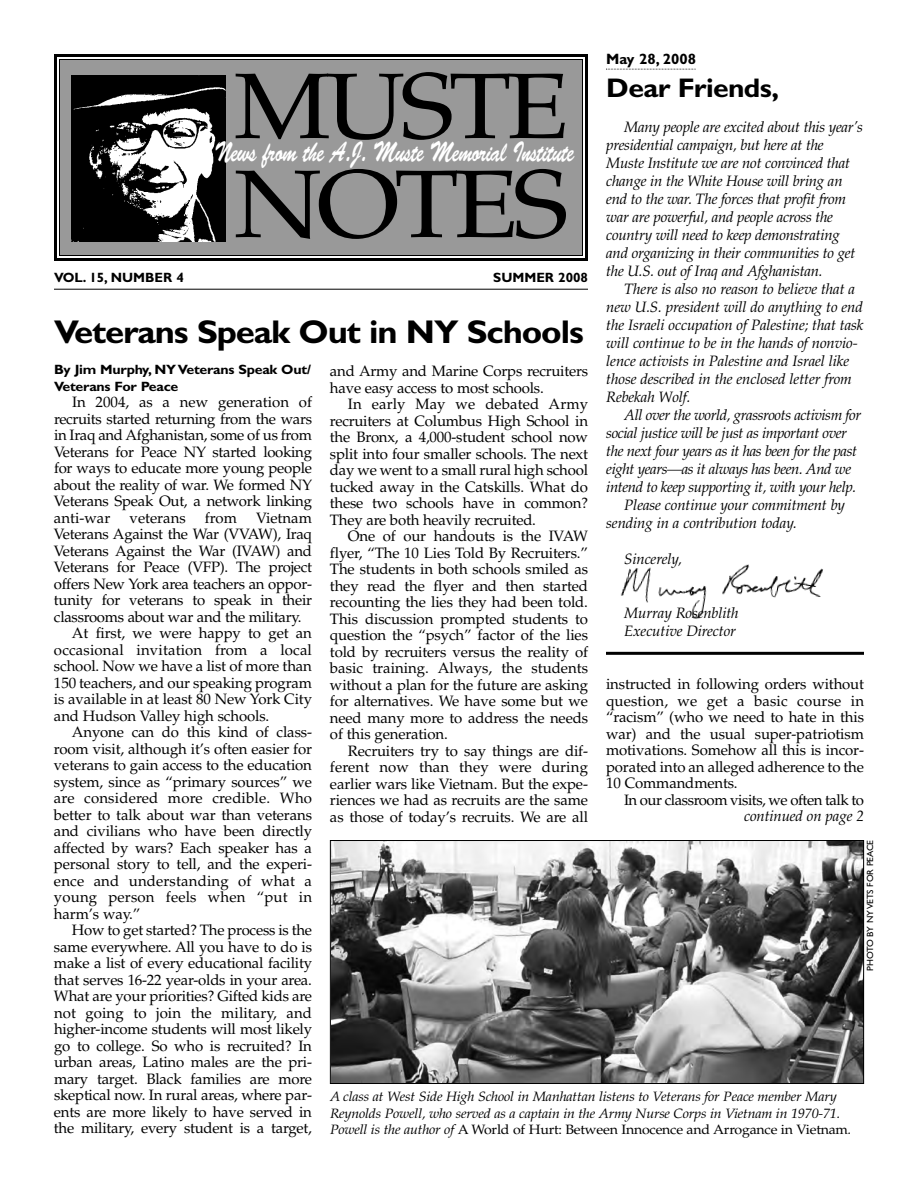
<style>
.page{position:relative;width:918px;height:1188px;background:#fff}
.page>*{position:absolute;margin:0;border:0;box-sizing:border-box;transform-origin:0 0}
.t1{font:96px "Palatino";letter-spacing:-.05em;color:#000;scale:1.1 1}
.t2{font:93px "Palatino";letter-spacing:-.05em;color:#000;scale:1.1 1}
.t3{font:700 33px "Gill Sans";letter-spacing:-.035em;color:#000;scale:1.05 1}
.t4{font:28.5px "Brush Script";letter-spacing:-.03em;color:#fff;scale:.7 1}
.t5{font:700 27px "Gill Sans";letter-spacing:-.02em;color:#000;scale:1.05 1}
.t6{font:15px/16.5px "Palatino";letter-spacing:-.015em;color:#000;text-align:justify}
.t7{font:italic 15px/18px "Palatino";letter-spacing:-.02em;color:#000}
.t8{font:15px "Palatino";letter-spacing:.01em;color:#000}
.t9{font:15px "Palatino";letter-spacing:.005em;color:#000}
.t10{font:700 15px "Gill Sans";color:#000}
.t11{font:italic 13.5px/16.5px "Palatino";letter-spacing:-.015em;color:#000;scale:1.05 1}
.t12{font:700 13.5px/16.5px "Gill Sans";letter-spacing:-.015em;color:#000;scale:1.05 1}
.t13{font:700 13.5px "Gill Sans";letter-spacing:-.015em;color:#000}
.t14{font:9px "Gill Sans";letter-spacing:-.015em;color:#000;scale:1.05 1}
.s1{font-style:normal}
</style>
<div class="page">
<div style="left:60px;top:60px;width:522px;height:195px;background:#999"></div>
<div style="left:54px;top:54px;width:534px;height:207px;border:3px solid #000"></div>
<div style="left:59px;top:59px;width:524px;height:197px;border:1px solid #000"></div>
<img style="left:71px;top:76px;width:154px;height:165px">
<hr style="left:54px;top:289px;width:534px;height:1px;background:#000">
<svg style="left:606px;top:69px;width:90px;height:1px"></svg>
<img style="left:620px;top:564px;width:203px;height:55px">
<img style="left:332px;top:842px;width:530px;height:240px">
<div style="left:330px;top:840px;width:534px;height:244px;border:1px solid #000"></div>
<hr style="left:606px;top:652px;width:258px;height:3px;background:#000">
<p class="t10" style="left:606px;top:53px;width:91px">May 28, 2008</p>
<h3 class="t5" style="left:606px;top:78px;width:166px">Dear Friends,</h3>
<p class="t7" style="left:606px;top:119px;width:258px;text-indent:18px">Many people are excited about this year’s presidential campaign, but here at the Muste Institute we are not convinced that change in the White House will bring an end to the war. The forces that profit from war are powerful, and people across the country will need to keep demonstrating and organizing in their communities to get the U.S. out of Iraq and Afghanistan.</p>
<p class="t7" style="left:606px;top:281px;width:259px;text-indent:18px">There is also no reason to believe that a new U.S. president will do anything to end the Israeli occupation of Palestine; that task will continue to be in the hands of nonvio&shy;lence activists in Palestine and Israel like those described in the enclosed letter from Rebekah Wolf.</p>
<p class="t7" style="left:624px;top:407px;width:239px">All over the world, grassroots activism for</p>
<p class="t7" style="left:606px;top:425px;width:242px">social justice will be just as important over</p>
<p class="t7" style="left:606px;top:443px;width:252px">the next four years as it has been for the past</p>
<p class="t7" style="left:606px;top:461px;width:246px">eight years—as it always has been. And we</p>
<p class="t7" style="left:606px;top:479px;width:251px">intend to keep supporting it, with your help.</p>
<p class="t7" style="left:624px;top:497px;width:222px">Please continue your commitment by</p>
<p class="t7" style="left:606px;top:515px;width:192px">sending in a contribution today.</p>
<p class="t7" style="left:624px;top:551px;width:59px">Sincerely,</p>
<p class="t7" style="left:624px;top:605px;width:116px">Murray Rosenblith<br>Executive Director</p>
<h2 class="t2" style="left:234px;top:70px;width:306px">MUSTE</h2>
<h1 class="t1" style="left:234px;top:167px;width:305px">NOTES</h1>
<h3 class="t4" style="left:215px;top:141px;width:515px">News from the A.J. Muste Memorial Institute</h3>
<p class="t13" style="left:54px;top:272px;width:131px">VOL. 15, NUMBER 4</p>
<p class="t13" style="left:493px;top:272px;width:96px">SUMMER 2008</p>
<h3 class="t3" style="left:54px;top:319px;width:506px">Veterans Speak Out in NY Schools</h3>
<p class="t12" style="left:54px;top:363px;width:246px">By Jim Murphy, NY Veterans Speak Out/<br>Veterans For Peace</p>
<p class="t6" style="left:54px;top:396px;width:260px;text-indent:18px">In 2004, as a new generation of recruits started returning from the wars in Iraq and Afghanistan, some of us from Veterans for Peace NY started looking for ways to educate more young people about the reality of war. We formed NY Veterans Speak Out, a network linking anti-war</p>
<p class="t6" style="left:330px;top:365px;width:260px">and Army and Marine Corps recruiters have easy access to most schools.</p>
<p class="t6" style="left:330px;top:398px;width:260px;text-indent:18px">In early May we debated Army recruiters at Columbus High School in the Bronx, a 4,000-student school now split into four smaller schools. The next day we went to a small rural high school tucked away in the Catskills. What do these two schools have in common?<br>They are both heavily recruited.</p>
<p class="t6" style="left:330px;top:530px;width:260px;text-indent:18px">One of our handouts is the IVAW flyer, “The 10 Lies Told By Recruiters.” The students in both schools smiled as they read the flyer and then started recounting the lies they had been told.<br>This discussion prompted students to question the “psych” factor of the lies told by recruiters versus the reality of basic training. Always, the students without a plan for the future are asking for alternatives. We have some but we need many more to address the needs of this generation.</p>
<p class="t6" style="left:330px;top:744px;width:260px;text-indent:18px">Recruiters try to say things are dif&shy;ferent now than they were during earlier wars like Vietnam. But the expe&shy;riences we had as recruits are the same as those of today’s recruits. We are all</p>
<p class="t6" style="left:130px;top:511px;width:58px">veterans</p>
<p class="t6" style="left:205px;top:511px;width:34px">from</p>
<p class="t6" style="left:256px;top:511px;width:57px">Vietnam</p>
<p class="t6" style="left:54px;top:528px;width:260px">Veterans Against the War (VVAW), Iraq</p>
<p class="t6" style="left:54px;top:544px;width:260px">Veterans Against the War (IVAW) and</p>
<p class="t6" style="left:54px;top:561px;width:260px">Veterans for Peace (VFP). The project</p>
<p class="t6" style="left:54px;top:577px;width:260px">offers New York area teachers an oppor-</p>
<p class="t6" style="left:54px;top:594px;width:260px">tunity for veterans to speak in their</p>
<p class="t6" style="left:54px;top:610px;width:249px">classrooms about war and the military.</p>
<p class="t6" style="left:72px;top:627px;width:242px">At first, we were happy to get an</p>
<p class="t8" style="left:54px;top:644px;width:260px">occasional invitation from a local</p>
<p class="t6" style="left:54px;top:660px;width:260px">school. Now we have a list of more than</p>
<p class="t6" style="left:54px;top:676px;width:260px">150 teachers, and our speaking program</p>
<p class="t6" style="left:54px;top:693px;width:260px">is available in at least 80 New York City</p>
<p class="t6" style="left:54px;top:709px;width:217px">and Hudson Valley high schools.</p>
<p class="t6" style="left:72px;top:726px;width:242px">Anyone can do this kind of class-</p>
<p class="t6" style="left:54px;top:742px;width:260px">room visit, although it’s often easier for</p>
<p class="t6" style="left:54px;top:759px;width:260px">veterans to gain access to the education</p>
<p class="t6" style="left:54px;top:775px;width:260px">system, since as “primary sources” we</p>
<p class="t8" style="left:54px;top:792px;width:260px">are considered more credible. Who</p>
<p class="t6" style="left:54px;top:808px;width:260px">better to talk about war than veterans</p>
<p class="t6" style="left:54px;top:825px;width:260px">and civilians who have been directly</p>
<p class="t6" style="left:54px;top:841px;width:260px">affected by wars? Each speaker has a</p>
<p class="t6" style="left:54px;top:858px;width:260px">personal story to tell, and the experi-</p>
<p class="t8" style="left:54px;top:875px;width:260px">ence and understanding of what a</p>
<p class="t8" style="left:54px;top:891px;width:260px">young person feels when “put in</p>
<p class="t6" style="left:54px;top:907px;width:88px">harm’s way.”</p>
<p class="t6" style="left:72px;top:924px;width:242px">How to get started? The process is the</p>
<p class="t6" style="left:54px;top:940px;width:260px">same everywhere. All you have to do is</p>
<p class="t6" style="left:54px;top:957px;width:260px">make a list of every educational facility</p>
<p class="t6" style="left:54px;top:973px;width:260px">that serves 16-22 year-olds in your area.</p>
<p class="t6" style="left:54px;top:990px;width:260px">What are your priorities? Gifted kids are</p>
<p class="t9" style="left:54px;top:1007px;width:260px">not going to join the military, and</p>
<p class="t6" style="left:54px;top:1023px;width:260px">higher-income students will most likely</p>
<p class="t6" style="left:54px;top:1039px;width:260px">go to college. So who is recruited? In</p>
<p class="t6" style="left:54px;top:1056px;width:260px">urban areas, Latino males are the pri-</p>
<p class="t6" style="left:54px;top:1072px;width:260px">mary target. Black families are more</p>
<p class="t6" style="left:54px;top:1089px;width:260px">skeptical now. In rural areas, where par-</p>
<p class="t6" style="left:54px;top:1105px;width:260px">ents are more likely to have served in</p>
<p class="t6" style="left:54px;top:1122px;width:260px">the military, every student is a target,</p>
<p class="t6" style="left:606px;top:678px;width:260px">instructed in following orders without question, we get a basic course in “racism” (who we need to hate in this war) and the usual super-patriotism motivations. Somehow all this is incor&shy;porated into an alleged adherence to the 10 Commandments.</p>
<p class="t6" style="left:624px;top:793px;width:242px">In our classroom visits, we often talk to</p>
<p class="t7" style="left:744px;top:808px;width:121px">continued on page 2</p>
<p class="t14" style="left:865px;top:971px;width:126px;rotate:-90deg">PHOTO BY NYVETS FOR PEACE</p>
<p class="t11" style="left:330px;top:1090px;width:498px">A class at West Side High School in Manhattan listens to Veterans for Peace member Mary<br>Reynolds Powell, who served as a captain in the Army Nurse Corps in Vietnam in 1970-71.<br>Powell is the author of <span class="s1">A World of Hurt: Between Innocence and Arrogance in Vietnam</span>.</p>
</div>
